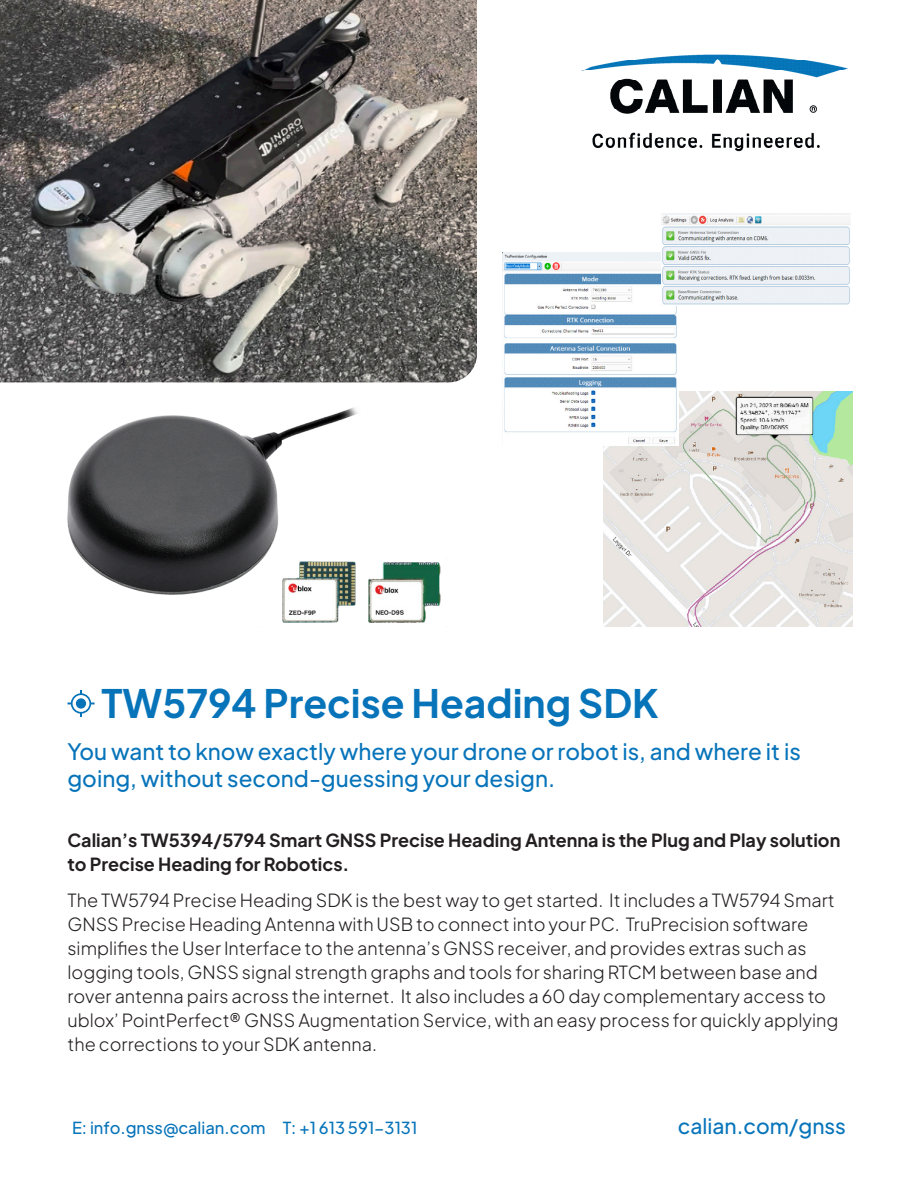
<style>
.page{position:relative;width:918px;height:1188px;background:#fff}
.page>*{position:absolute;margin:0;border:0;box-sizing:border-box;transform-origin:0 0}
.Brochure_Title{font:700 39px "Plus Jakarta Sans";color:#0774ba}
._3rd_Level_Heading{font:500 22.5px/27px "Plus Jakarta Sans";color:#0774ba}
.t1{font:500 21px "Plus Jakarta Sans";color:#0774ba}
.Body_Copy{font:300 18px/24px "Plus Jakarta Sans";color:#231f20}
._3rd_Level_Heading-2{font:700 18px/24px "Plus Jakarta Sans";color:#231f20}
.t2{font:500 16.5px "Plus Jakarta Sans";color:#0774ba}
</style>
<div class="page">
<img style="left:0;top:0;width:477px;height:382px">
<img style="left:581px;top:54px;width:267px;height:98px">
<img style="left:57px;top:349px;width:303px;height:278px">
<img style="left:604px;top:392px;width:248px;height:234px">
<img style="left:261px;top:559px;width:180px;height:67px">
<img style="left:503px;top:253px;width:176px;height:193px">
<svg style="left:68px;top:690px;width:27px;height:27px"></svg>
<img style="left:662px;top:213px;width:188px;height:92px">
<p class="Brochure_Title" style="left:101px;top:669px;width:559px">TW5794 Precise Heading SDK</p>
<p class="_3rd_Level_Heading" style="left:68px;top:736px;width:735px">You want to know exactly where your drone or robot is, and where it is going, without second-guessing your design.</p>
<p class="_3rd_Level_Heading-2" style="left:68px;top:826px;width:774px">Calian’s TW5394/5794 Smart GNSS Precise Heading Antenna is the Plug and Play solution to Precise Heading for Robotics.</p>
<p class="Body_Copy" style="left:68px;top:887px;width:772px">The TW5794 Precise Heading SDK is the best way to get started. It includes a TW5794 Smart GNSS Precise Heading Antenna with USB to connect into your PC. TruPrecision software simplifies the User Interface to the antenna’s GNSS receiver, and provides extras such as logging tools, GNSS signal strength graphs and tools for sharing RTCM between base and rover antenna pairs across the internet. It also includes a 60 day complementary access to ublox’ PointPerfect® GNSS Augmentation Service, with an easy process for quickly applying the corrections to your SDK antenna.</p>
<p class="t2" style="left:72px;top:1114px;width:347px">E: info.gnss@calian.com T: +1 613 591-3131</p>
<p class="t1" style="left:678px;top:1108px;width:170px">calian.com/gnss</p>
</div>
